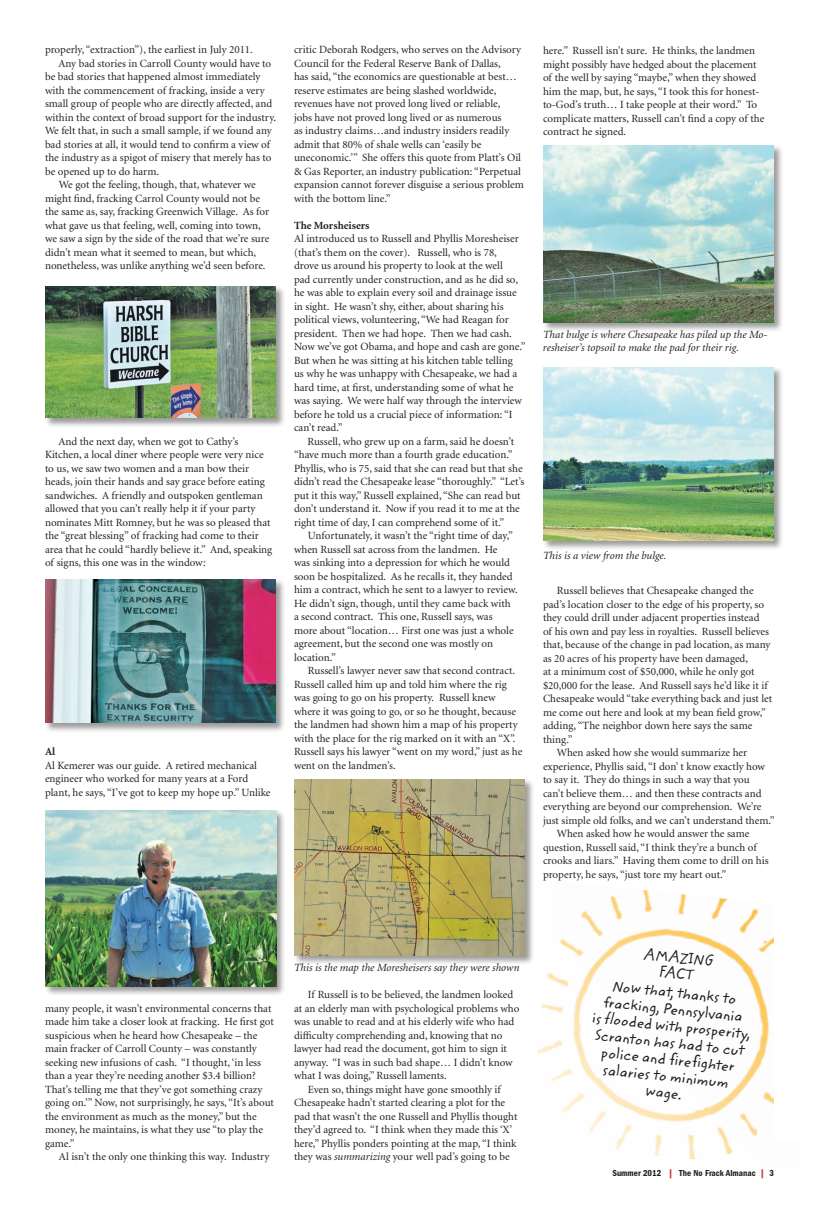
<style>
.page{position:relative;width:819px;height:1224px;background:#fff}
.page>*{position:absolute;margin:0;border:0;box-sizing:border-box;transform-origin:0 0}
.t1{font:15.2px/16.8px "Zemke Hand ITC";color:#231f20;text-align:center}
.t2{font:15px/16px "Zemke Hand ITC";color:#231f20;text-align:center}
.t3{font:11px/13.5px "Minion";color:#231f20}
.t4{font:italic 11px/13px "Minion";color:#231f20}
.t5{font:700 11px "Minion";color:#231f20}
.t6{font:600 condensed 9px "Franklin Gothic";color:#231f20}
.s1{font-style:italic}
.s2{color:#d1232a}
</style>
<div class="page">
<img style="left:537px;top:890px;width:237px;height:270px">
<div style="left:44px;top:809px;width:242px;height:188px;background:#231f20;opacity:.45"></div>
<img style="left:45px;top:810px;width:231px;height:177px">
<div style="left:44px;top:285px;width:242px;height:143px;background:#231f20;opacity:.45"></div>
<img style="left:45px;top:286px;width:231px;height:132px">
<div style="left:44px;top:579px;width:242px;height:154px;background:#231f20;opacity:.45"></div>
<img style="left:45px;top:580px;width:231px;height:143px">
<div style="left:293px;top:778px;width:242px;height:188px;background:#231f20;opacity:.45"></div>
<img style="left:294px;top:779px;width:231px;height:177px">
<div style="left:542px;top:145px;width:242px;height:187px;background:#231f20;opacity:.45"></div>
<img style="left:543px;top:146px;width:231px;height:176px">
<div style="left:542px;top:366px;width:242px;height:185px;background:#231f20;opacity:.45"></div>
<img style="left:543px;top:367px;width:231px;height:174px">
<p class="t3" style="left:45px;top:43px;width:209px">properly, “extraction”), the earliest in July 2011.</p>
<p class="t3" style="left:45px;top:57px;width:233px;text-indent:13px">Any bad stories in Carroll County would have to be bad stories that happened almost immediately with the commencement of fracking, inside a very small group of people who are directly affected, and within the context of broad support for the industry.<br>We felt that, in such a small sample, if we found any bad stories at all, it would tend to confirm a view of the industry as a spigot of misery that merely has to be opened up to do harm.</p>
<p class="t3" style="left:45px;top:178px;width:226px;text-indent:14px">We got the feeling, though, that, whatever we might find, fracking Carrol County would not be the same as, say, fracking Greenwich Village. As for what gave us that feeling, well, coming into town, we saw a sign by the side of the road that we’re sure didn’t mean what it seemed to mean, but which, nonetheless, was unlike anything we’d seen before.</p>
<p class="t3" style="left:45px;top:435px;width:229px;text-indent:13px">And the next day, when we got to Cathy’s Kitchen, a local diner where people were very nice to us, we saw two women and a man bow their heads, join their hands and say grace before eating sandwiches. A friendly and outspoken gentleman allowed that you can’t really help it if your party nominates Mitt Romney, but he was so pleased that the “great blessing” of fracking had come to their area that he could “hardly believe it.” And, speaking of signs, this one was in the window:</p>
<p class="t5" style="left:45px;top:746px;width:12px">Al</p>
<p class="t3" style="left:45px;top:759px;width:227px">Al Kemerer was our guide. A retired mechanical engineer who worked for many years at a Ford plant, he says, “I’ve got to keep my hope up.” Unlike</p>
<p class="t3" style="left:294px;top:43px;width:231px">critic Deborah Rodgers, who serves on the Advisory Council for the Federal Reserve Bank of Dallas,<br>has said, “the economics are questionable at best… reserve estimates are being slashed worldwide, revenues have not proved long lived or reliable,<br>jobs have not proved long lived or as numerous<br>as industry claims…and industry insiders readily admit that 80% of shale wells can ‘easily be uneconomic.’” She offers this quote from Platt’s Oil &amp; Gas Reporter, an industry publication: “Perpetual expansion cannot forever disguise a serious problem with the bottom line.”</p>
<p class="t5" style="left:294px;top:220px;width:77px">The Morsheisers</p>
<p class="t3" style="left:294px;top:232px;width:233px">Al introduced us to Russell and Phyllis Moresheiser (that’s them on the cover). Russell, who is 78,<br>drove us around his property to look at the well<br>pad currently under construction, and as he did so, he was able to explain every soil and drainage issue in sight. He wasn’t shy, either, about sharing his political views, volunteering, “We had Reagan for president. Then we had hope. Then we had cash.<br>Now we’ve got Obama, and hope and cash are gone.” But when he was sitting at his kitchen table telling<br>us why he was unhappy with Chesapeake, we had a hard time, at first, understanding some of what he was saying. We were half way through the interview before he told us a crucial piece of information: “I can’t read.”</p>
<p class="t3" style="left:294px;top:435px;width:232px;text-indent:13px">Russell, who grew up on a farm, said he doesn’t “have much more than a fourth grade education.” Phyllis, who is 75, said that she can read but that she didn’t read the Chesapeake lease “thoroughly.” “Let’s put it this way,” Russell explained, “She can read but don’t understand it. Now if you read it to me at the right time of day, I can comprehend some of it.”</p>
<p class="t3" style="left:294px;top:529px;width:225px;text-indent:14px">Unfortunately, it wasn’t the “right time of day,” when Russell sat across from the landmen. He<br>was sinking into a depression for which he would soon be hospitalized. As he recalls it, they handed him a contract, which he sent to a lawyer to review.<br>He didn’t sign, though, until they came back with a second contract. This one, Russell says, was more about “location… First one was just a whole agreement, but the second one was mostly on location.”</p>
<p class="t3" style="left:294px;top:664px;width:230px;text-indent:14px">Russell’s lawyer never saw that second contract.<br>Russell called him up and told him where the rig was going to go on his property. Russell knew where it was going to go, or so he thought, because the landmen had shown him a map of his property with the place for the rig marked on it with an “X”.<br>Russell says his lawyer “went on my word,” just as he went on the landmen’s.</p>
<p class="t3" style="left:543px;top:44px;width:223px">here.” Russell isn’t sure. He thinks, the landmen might possibly have hedged about the placement of the well by saying “maybe,” when they showed him the map, but, he says, “I took this for honest&shy;to-God’s truth… I take people at their word.” To complicate matters, Russell can’t find a copy of the contract he signed.</p>
<p class="t4" style="left:543px;top:328px;width:226px">That bulge is where Chesapeake has piled up the Mo&shy;resheiser’s topsoil to make the pad for their rig.</p>
<p class="t4" style="left:543px;top:549px;width:125px">This is a view from the bulge.</p>
<p class="t3" style="left:543px;top:584px;width:231px;text-indent:14px">Russell believes that Chesapeake changed the pad’s location closer to the edge of his property, so they could drill under adjacent properties instead<br>of his own and pay less in royalties. Russell believes that, because of the change in pad location, as many as 20 acres of his property have been damaged,<br>at a minimum cost of $50,000, while he only got $20,000 for the lease. And Russell says he’d like it if Chesapeake would “take everything back and just let me come out here and look at my bean field grow,” adding, “The neighbor down here says the same thing.”</p>
<p class="t3" style="left:543px;top:746px;width:233px;text-indent:14px">When asked how she would summarize her experience, Phyllis said, “I don’ t know exactly how to say it. They do things in such a way that you<br>can’t believe them… and then these contracts and everything are beyond our comprehension. We’re just simple old folks, and we can’t understand them.”</p>
<p class="t3" style="left:543px;top:827px;width:227px;text-indent:14px">When asked how he would answer the same question, Russell said, “I think they’re a bunch of crooks and liars.” Having them come to drill on his property, he says, “just tore my heart out.”</p>
<p class="t3" style="left:45px;top:1002px;width:231px">many people, it wasn’t environmental concerns that made him take a closer look at fracking. He first got suspicious when he heard how Chesapeake – the main fracker of Carroll County – was constantly seeking new infusions of cash. “I thought, ‘in less than a year they’re needing another $3.4 billion?<br>That’s telling me that they’ve got something crazy going on.’” Now, not surprisingly, he says, “It’s about the environment as much as the money,” but the money, he maintains, is what they use “to play the game.”</p>
<p class="t3" style="left:59px;top:1150px;width:212px">Al isn’t the only one thinking this way. Industry</p>
<p class="t4" style="left:294px;top:962px;width:227px">This is the map the Moresheisers say they were shown</p>
<p class="t3" style="left:294px;top:988px;width:227px;text-indent:14px">If Russell is to be believed, the landmen looked at an elderly man with psychological problems who was unable to read and at his elderly wife who had difficulty comprehending and, knowing that no lawyer had read the document, got him to sign it anyway. “I was in such bad shape… I didn’t know what I was doing,” Russell laments.</p>
<p class="t3" style="left:294px;top:1083px;width:225px;text-indent:14px">Even so, things might have gone smoothly if Chesapeake hadn’t started clearing a plot for the pad that wasn’t the one Russell and Phyllis thought they’d agreed to. “I think when they made this ‘X’ here,” Phyllis ponders pointing at the map, “I think they was <span class="s1">summarizing</span> your well pad’s going to be</p>
<p class="t2" style="left:645px;top:947px;width:72px;rotate:6deg">AMAZING<br>FACT</p>
<p class="t1" style="left:597px;top:976px;width:160px;rotate:6deg">Now that, thanks to fracking, Pennsylvania<br>is fl ooded with prosperity,<br>Scranton has had to cut police and fi refi ghter salaries to minimum wage.</p>
<p class="t6" style="left:612px;top:1168px;width:163px">Summer 2012 <span class="s2">|</span> The No Frack Almanac <span class="s2">|</span> 3</p>
</div>
